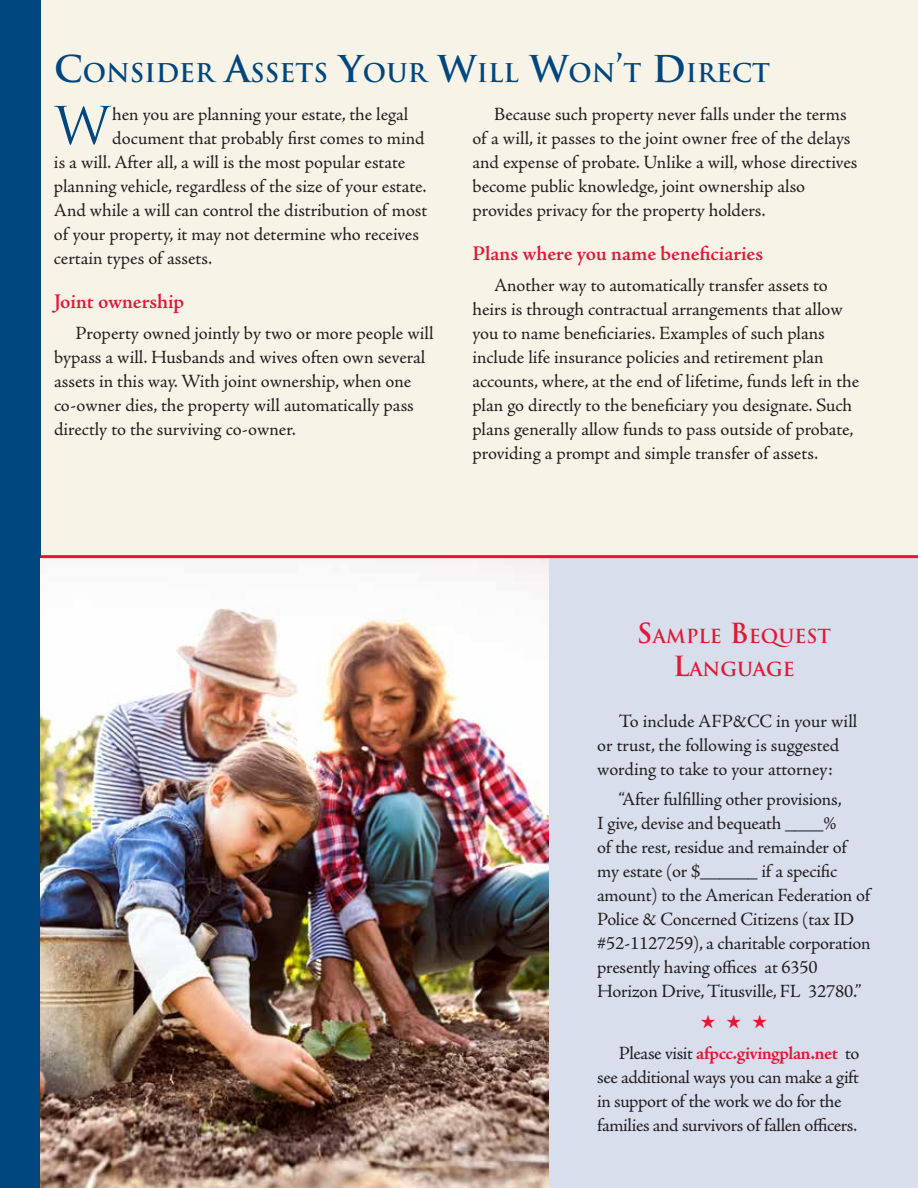
<style>
.page{position:relative;width:918px;height:1188px;background:#f8f3e7}
.page>*{position:absolute;margin:0;border:0;box-sizing:border-box;transform-origin:0 0}
.t1{font:50.55px "Trajan";color:#00477f}
.t2{font:700 25.2px "Trajan";color:#00477f}
.t3{font:600 21px "Adobe Jenson Pro";letter-spacing:-.005em;color:#e31837}
.t4{font:700 18.9px/32.4px "Trajan";color:#e31837;text-align:center}
.t5{font:18.75px/24px "Adobe Jenson Pro";letter-spacing:-.005em;color:#231f20}
.t6{font:18.75px/24px "Adobe Jenson Pro";letter-spacing:-.025em;color:#231f20}
.t7{font:18.75px "Zapf Dingbats ITC";color:#e31837}
.s1{font-size:36px}
.s2{font-size:27px}
.s3{font-weight:700;color:#e31837}
</style>
<div class="page">
<div style="left:0;top:0;width:40px;height:1188px;background:#00477f"></div>
<img style="left:40px;top:558px;width:510px;height:630px">
<div style="left:550px;top:558px;width:368px;height:630px;background:#d8deec"></div>
<hr style="left:40px;top:555px;width:878px;height:3px;background:#e31837">
<h2 class="t2" style="left:54px;top:58px;width:718px"><span class="s1">C</span>ONSIDER <span class="s1">A</span>SSETS <span class="s1">Y</span>OUR <span class="s1">W</span>ILL <span class="s1">W</span>ON<span class="s1">’</span>T <span class="s1">D</span> IRECT</h2>
<h1 class="t1" style="left:55px;top:95px;width:57px">W</h1>
<p class="t5" style="left:112px;top:102px;width:298px">hen you are planning your estate, the legal</p>
<p class="t5" style="left:472px;top:102px;width:386px;text-indent:22px">Because such property never falls under the terms of a will, it passes to the joint owner free of the delays and expense of probate. Unlike a will, whose directives become public knowledge, joint ownership also provides privacy for the property holders.</p>
<p class="t3" style="left:472px;top:242px;width:292px">Plans where you name beneficiaries</p>
<p class="t5" style="left:472px;top:273px;width:388px;text-indent:22px">Another way to automatically transfer assets to heirs is through contractual arrangements that allow you to name beneficiaries. Examples of such plans include life insurance policies and retirement plan accounts, where, at the end of lifetime, funds left in the plan go directly to the beneficiary you designate. Such plans generally allow funds to pass outside of probate, providing a prompt and simple transfer of assets.</p>
<p class="t5" style="left:112px;top:126px;width:314px">document that probably first comes to mind</p>
<p class="t5" style="left:54px;top:150px;width:353px">is a will. After all, a will is the most popular estate</p>
<p class="t5" style="left:54px;top:174px;width:374px">planning vehicle, regardless of the size of your estate.</p>
<p class="t5" style="left:54px;top:198px;width:375px">And while a will can control the distribution of most</p>
<p class="t5" style="left:54px;top:222px;width:367px">of your property, it may not determine who receives</p>
<p class="t5" style="left:54px;top:246px;width:160px">certain types of assets.</p>
<p class="t3" style="left:54px;top:290px;width:132px">Joint ownership</p>
<p class="t5" style="left:54px;top:321px;width:381px;text-indent:22px">Property owned jointly by two or more people will bypass a will. Husbands and wives often own several assets in this way. With joint ownership, when one co-owner dies, the property will automatically pass directly to the surviving co-owner.</p>
<p class="t4" style="left:637px;top:620px;width:195px"><span class="s2">S</span>AMPLE <span class="s2">B</span>EQUEST<br><span class="s2">L</span>ANGUAGE</p>
<p class="t5" style="left:597px;top:709px;width:262px;text-indent:22px">To include AFP&amp;CC in your will or trust, the following is suggested wording to take to your attorney:</p>
<p class="t5" style="left:597px;top:788px;width:275px;text-indent:22px">“After fulfilling other provisions,<br>I give, devise and bequeath ____%<br>of the rest, residue and remainder of my estate (or $______ if a specific amount) to the American Federation of Police &amp; Concerned Citizens (tax ID #52-1127259), a charitable corporation presently having offices at 6350<br>Horizon Drive, Titusville, FL 32780.”</p>
<p class="t7" style="left:701px;top:1013px;width:68px">★ ★ ★</p>
<p class="t6" style="left:597px;top:1041px;width:264px;text-indent:22px">Please visit <span class="s3">afpcc.givingplan.net</span> to see additional ways you can make a gift in support of the work we do for the families and survivors of fallen officers.</p>
</div>
